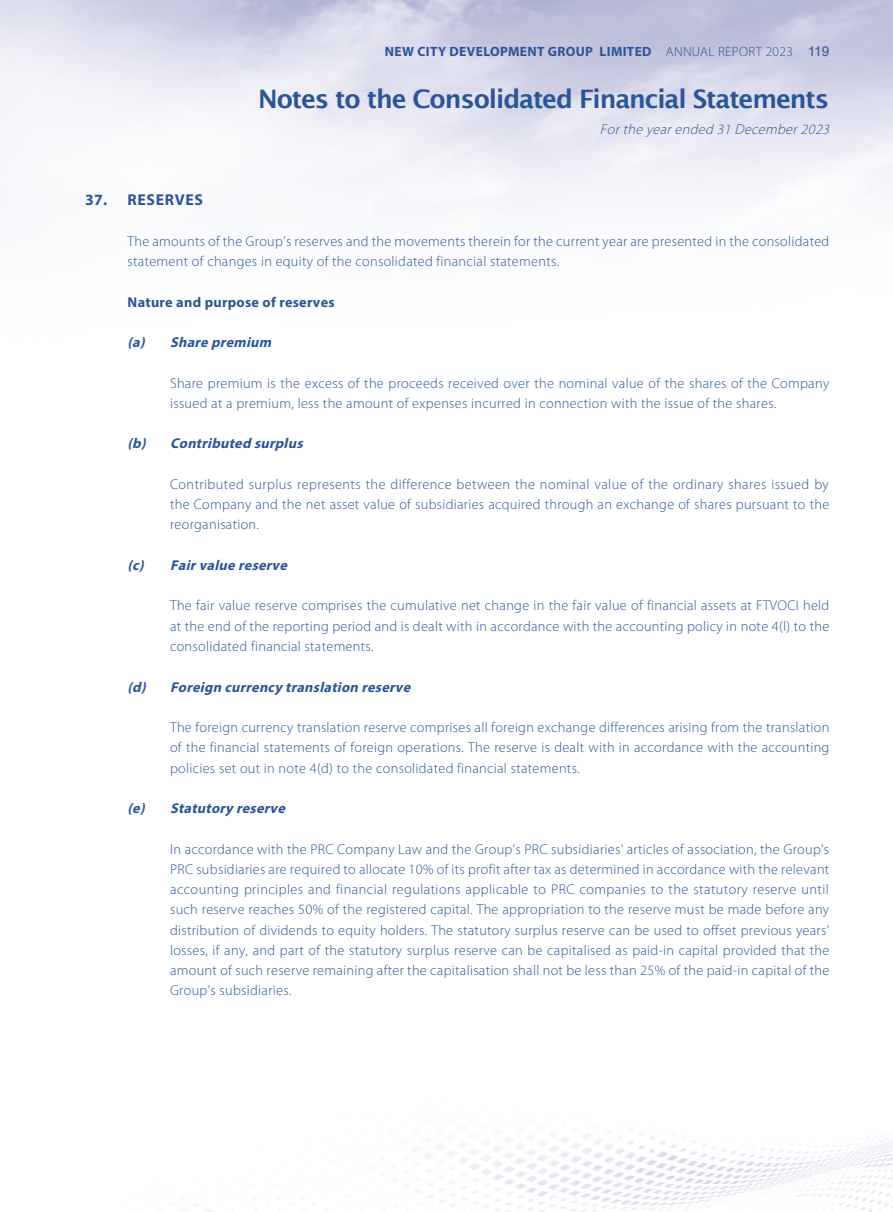
<style>
.page{position:relative;width:893px;height:1212px;background:#fff}
.page>*{position:absolute;margin:0;border:0;box-sizing:border-box;transform-origin:0 0}
.t1{font:600 25.5px "Lucida Sans";letter-spacing:-.045em;color:#2b5597}
.t2{font:700 15.75px "Myriad Pro";letter-spacing:.04em;color:#2b5597}
.t3{font:300 14.25px/20.2px "Myriad Pro";letter-spacing:.02em;color:#2b5597;text-align:justify}
.t4{font:italic 700 14.25px "Myriad Pro";color:#2b5597}
.t5{font:italic 300 14.25px "Myriad Pro";color:#2b5597}
.t6{font:700 14.25px "Myriad Pro";letter-spacing:.02em;color:#2b5597}
.t7{font:700 13.5px "Myriad Pro";letter-spacing:.025em;color:#2b5597}
.s1{font-weight:300}
.s2{font-family:"Arial";font-weight:400}
</style>
<div class="page">
<img style="left:0;top:0;width:893px;height:1212px">
<p class="t7" style="left:385px;top:43px;width:446px">NEW CITY DEVELOPMENT GROUP LIMITED <span class="s1">ANNUAL REPORT 2023</span> <span class="s2">119</span></p>
<h1 class="t1" style="left:258px;top:85px;width:572px">Notes to the Consolidated Financial Statements</h1>
<p class="t5" style="left:600px;top:121px;width:235px">Forthe yearended 31 December2023</p>
<p class="t2" style="left:85px;top:190px;width:119px">37. RESERVES</p>
<p class="t3" style="left:128px;top:231px;width:703px">The amounts of the Group’s reserves and the movements therein for the current year are presented in the consolidated statement of changes in equity of the consolidated financial statements.</p>
<p class="t6" style="left:128px;top:293px;width:209px">Nature and purpose of reserves</p>
<p class="t4" style="left:128px;top:333px;width:149px">(a) Share premium</p>
<p class="t3" style="left:170px;top:373px;width:661px">Share premium is the excess of the proceeds received over the nominal value of the shares of the Company issued at a premium, less the amount of expenses incurred in connection with the issue of the shares.</p>
<p class="t4" style="left:128px;top:434px;width:181px">(b) Contributed surplus</p>
<p class="t3" style="left:170px;top:474px;width:661px">Contributed surplus represents the difference between the nominal value of the ordinary shares issued by the Company and the net asset value of subsidiaries acquired through an exchange of shares pursuant to the reorganisation.</p>
<p class="t4" style="left:128px;top:556px;width:165px">(c) Fairvalue reserve</p>
<p class="t3" style="left:170px;top:595px;width:661px">The fair value reserve comprises the cumulative net change in the fair value of financial assets at FTVOCI held at the end of the reporting period and is dealt with in accordance with the accounting policy in note 4(l) to the consolidated financial statements.</p>
<p class="t4" style="left:128px;top:677px;width:288px">(d) Foreign currency translation reserve</p>
<p class="t3" style="left:170px;top:717px;width:661px">The foreign currency translation reserve comprises all foreign exchange differences arising from the translation of the financial statements of foreign operations. The reserve is dealt with in accordance with the accounting policies set out in note 4(d) to the consolidated financial statements.</p>
<p class="t4" style="left:128px;top:799px;width:163px">(e) Statutory reserve</p>
<p class="t3" style="left:170px;top:838px;width:661px">In accordance with the PRC Company Law and the Group’s PRC subsidiaries’ articles of association, the Group’s PRC subsidiaries are required to allocate 10% of its profit after tax as determined in accordance with the relevant accounting principles and financial regulations applicable to PRC companies to the statutory reserve until such reserve reaches 50% of the registered capital. The appropriation to the reserve must be made before any distribution of dividends to equity holders. The statutory surplus reserve can be used to offset previous years’ losses, if any, and part of the statutory surplus reserve can be capitalised as paid-in capital provided that the amount of such reserve remaining after the capitalisation shall not be less than 25% of the paid-in capital of the Group’s subsidiaries.</p>
</div>
